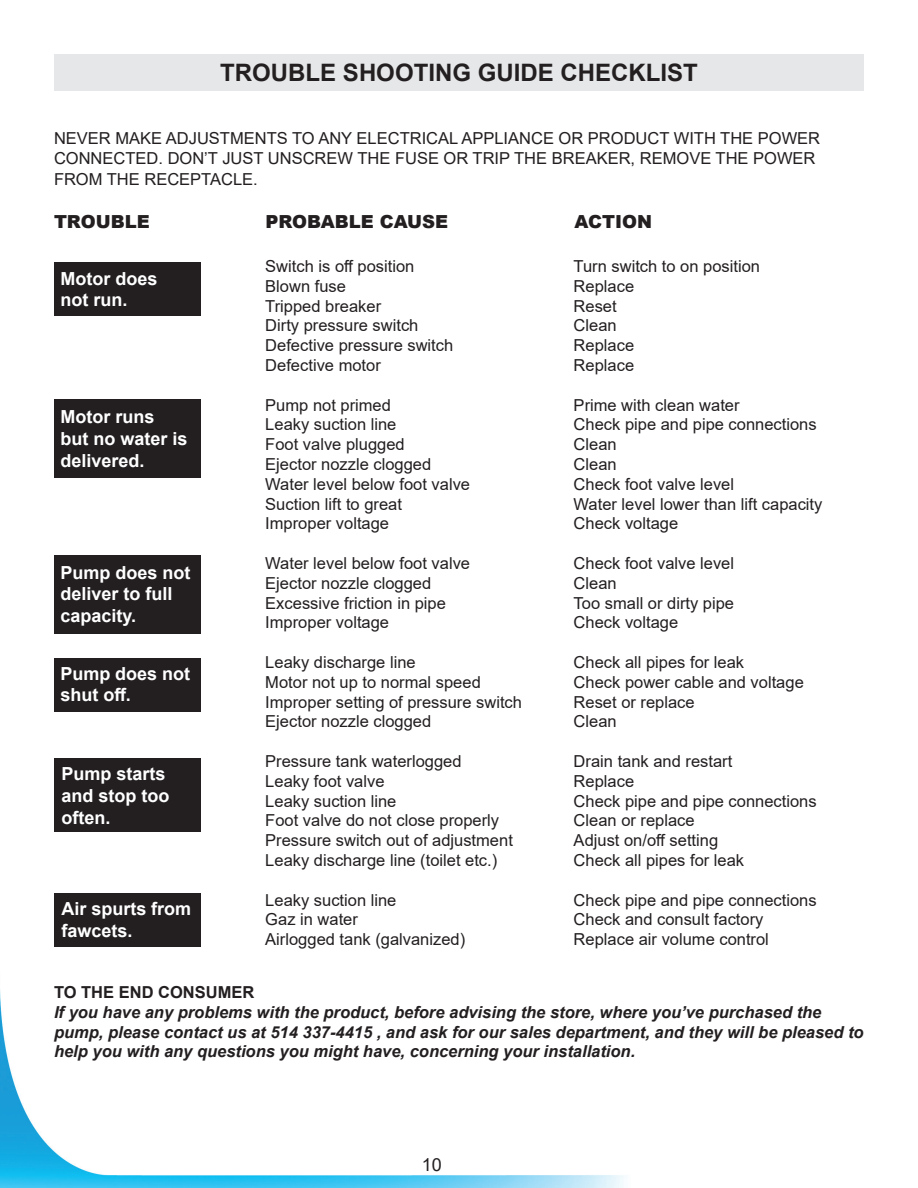
<style>
.page{position:relative;width:918px;height:1188px;background:#fff}
.page>*{position:absolute;margin:0;border:0;box-sizing:border-box;transform-origin:0 0}
.t1{font:700 24px "Arial";color:#231f20}
.t2{font:700 18px/21.6px "Arial";color:#fff}
.t3{font:900 18px "Arial";color:#231f20}
.t4{font:18px "Arial";color:#231f20}
.t5{font:16.5px/19.8px "Arial";color:#231f20}
.t6{font:italic 700 16.5px/19.8px "Arial";color:#231f20}
.t7{font:700 16.5px "Arial";color:#231f20}
</style>
<div class="page">
<img style="left:0;top:990px;width:624px;height:198px">
<div style="left:54px;top:54px;width:810px;height:37px;background:#e6e7e9"></div>
<div style="left:54px;top:263px;width:147px;height:53px;background:#231f20"></div>
<div style="left:54px;top:400px;width:147px;height:78px;background:#231f20"></div>
<div style="left:54px;top:555px;width:147px;height:78px;background:#231f20"></div>
<div style="left:54px;top:658px;width:147px;height:54px;background:#231f20"></div>
<div style="left:54px;top:758px;width:147px;height:73px;background:#231f20"></div>
<div style="left:54px;top:893px;width:147px;height:54px;background:#231f20"></div>
<p class="t1" style="left:220px;top:56px;width:479px">TROUBLE SHOOTING GUIDE CHECKLIST</p>
<p class="t5" style="left:54px;top:128px;width:768px">NEVER MAKE ADJUSTMENTS TO ANY ELECTRICAL APPLIANCE OR PRODUCT WITH THE POWER<br>CONNECTED. DON’T JUST UNSCREW THE FUSE OR TRIP THE BREAKER, REMOVE THE POWER</p>
<p class="t5" style="left:54px;top:169px;width:205px">FROM THE RECEPTACLE.</p>
<p class="t3" style="left:54px;top:209px;width:97px">TROUBLE</p>
<p class="t3" style="left:266px;top:209px;width:184px">PROBABLE CAUSE</p>
<p class="t3" style="left:575px;top:209px;width:79px">ACTION</p>
<p class="t5" style="left:265px;top:256px;width:151px">Switch is off position</p>
<p class="t5" style="left:265px;top:276px;width:82px">Blown fuse</p>
<p class="t5" style="left:265px;top:296px;width:117px">Tripped breaker</p>
<p class="t5" style="left:265px;top:316px;width:155px">Dirty pressure switch</p>
<p class="t5" style="left:265px;top:335px;width:189px">Defective pressure switch</p>
<p class="t5" style="left:265px;top:355px;width:117px">Defective motor</p>
<p class="t5" style="left:265px;top:395px;width:127px">Pump not primed</p>
<p class="t5" style="left:265px;top:415px;width:133px">Leaky suction line</p>
<p class="t5" style="left:265px;top:434px;width:141px">Foot valve plugged</p>
<p class="t5" style="left:265px;top:454px;width:167px">Ejector nozzle clogged</p>
<p class="t5" style="left:265px;top:474px;width:206px">Water level below foot valve</p>
<p class="t5" style="left:265px;top:494px;width:138px">Suction lift to great</p>
<p class="t5" style="left:265px;top:514px;width:125px">Improper voltage</p>
<p class="t5" style="left:265px;top:553px;width:206px">Water level below foot valve</p>
<p class="t5" style="left:265px;top:573px;width:167px">Ejector nozzle clogged</p>
<p class="t5" style="left:265px;top:593px;width:182px">Excessive friction in pipe</p>
<p class="t5" style="left:265px;top:613px;width:125px">Improper voltage</p>
<p class="t5" style="left:265px;top:652px;width:152px">Leaky discharge line</p>
<p class="t5" style="left:265px;top:672px;width:217px">Motor not up to normal speed</p>
<p class="t5" style="left:265px;top:692px;width:258px">Improper setting of pressure switch</p>
<p class="t5" style="left:265px;top:712px;width:167px">Ejector nozzle clogged</p>
<p class="t5" style="left:265px;top:751px;width:198px">Pressure tank waterlogged</p>
<p class="t5" style="left:265px;top:771px;width:121px">Leaky foot valve</p>
<p class="t5" style="left:265px;top:791px;width:133px">Leaky suction line</p>
<p class="t5" style="left:265px;top:811px;width:235px">Foot valve do not close properly</p>
<p class="t5" style="left:265px;top:830px;width:249px">Pressure switch out of adjustment</p>
<p class="t5" style="left:265px;top:850px;width:234px">Leaky discharge line (toilet etc.)</p>
<p class="t5" style="left:265px;top:890px;width:133px">Leaky suction line</p>
<p class="t5" style="left:265px;top:910px;width:94px">Gaz in water</p>
<p class="t5" style="left:265px;top:929px;width:201px">Airlogged tank (galvanized)</p>
<p class="t5" style="left:574px;top:256px;width:188px">Turn switch to on position</p>
<p class="t5" style="left:574px;top:276px;width:62px">Replace</p>
<p class="t5" style="left:574px;top:296px;width:45px">Reset</p>
<p class="t5" style="left:574px;top:316px;width:45px">Clean</p>
<p class="t5" style="left:574px;top:335px;width:62px">Replace</p>
<p class="t5" style="left:574px;top:355px;width:62px">Replace</p>
<p class="t5" style="left:574px;top:395px;width:167px">Prime with clean water</p>
<p class="t5" style="left:574px;top:415px;width:245px">Check pipe and pipe connections</p>
<p class="t5" style="left:574px;top:434px;width:45px">Clean</p>
<p class="t5" style="left:574px;top:454px;width:45px">Clean</p>
<p class="t5" style="left:574px;top:474px;width:162px">Check foot valve level</p>
<p class="t5" style="left:574px;top:494px;width:250px">Water level lower than lift capacity</p>
<p class="t5" style="left:574px;top:514px;width:106px">Check voltage</p>
<p class="t5" style="left:574px;top:553px;width:162px">Check foot valve level</p>
<p class="t5" style="left:574px;top:573px;width:45px">Clean</p>
<p class="t5" style="left:574px;top:593px;width:162px">Too small or dirty pipe</p>
<p class="t5" style="left:574px;top:613px;width:106px">Check voltage</p>
<p class="t5" style="left:574px;top:652px;width:172px">Check all pipes for leak</p>
<p class="t5" style="left:574px;top:672px;width:232px">Check power cable and voltage</p>
<p class="t5" style="left:574px;top:692px;width:123px">Reset or replace</p>
<p class="t5" style="left:574px;top:712px;width:45px">Clean</p>
<p class="t5" style="left:574px;top:751px;width:160px">Drain tank and restart</p>
<p class="t5" style="left:574px;top:771px;width:62px">Replace</p>
<p class="t5" style="left:574px;top:791px;width:245px">Check pipe and pipe connections</p>
<p class="t5" style="left:574px;top:811px;width:123px">Clean or replace</p>
<p class="t5" style="left:574px;top:830px;width:146px">Adjust on/off setting</p>
<p class="t5" style="left:574px;top:850px;width:172px">Check all pipes for leak</p>
<p class="t5" style="left:574px;top:890px;width:245px">Check pipe and pipe connections</p>
<p class="t5" style="left:574px;top:910px;width:191px">Check and consult factory</p>
<p class="t5" style="left:574px;top:929px;width:197px">Replace air volume control</p>
<p class="t2" style="left:60px;top:268px;width:99px">Motor does not run.</p>
<p class="t2" style="left:60px;top:407px;width:129px">Motor runs<br>but no water is delivered.</p>
<p class="t2" style="left:60px;top:562px;width:132px">Pump does not deliver to full capacity.</p>
<p class="t2" style="left:60px;top:663px;width:131px">Pump does not shut off.</p>
<p class="t2" style="left:62px;top:764px;width:110px">Pump starts and stop too often.</p>
<p class="t2" style="left:61px;top:899px;width:131px">Air spurts from fawcets.</p>
<p class="t7" style="left:54px;top:981px;width:202px">TO THE END CONSUMER</p>
<p class="t6" style="left:54px;top:1003px;width:811px">If you have any problems with the product, before advising the store, where you’ve purchased the pump, please contact us at 514 337-4415 , and ask for our sales department, and they will be pleased to help you with any questions you might have, concerning your installation.</p>
<p class="t4" style="left:422px;top:1152px;width:22px">10</p>
</div>
